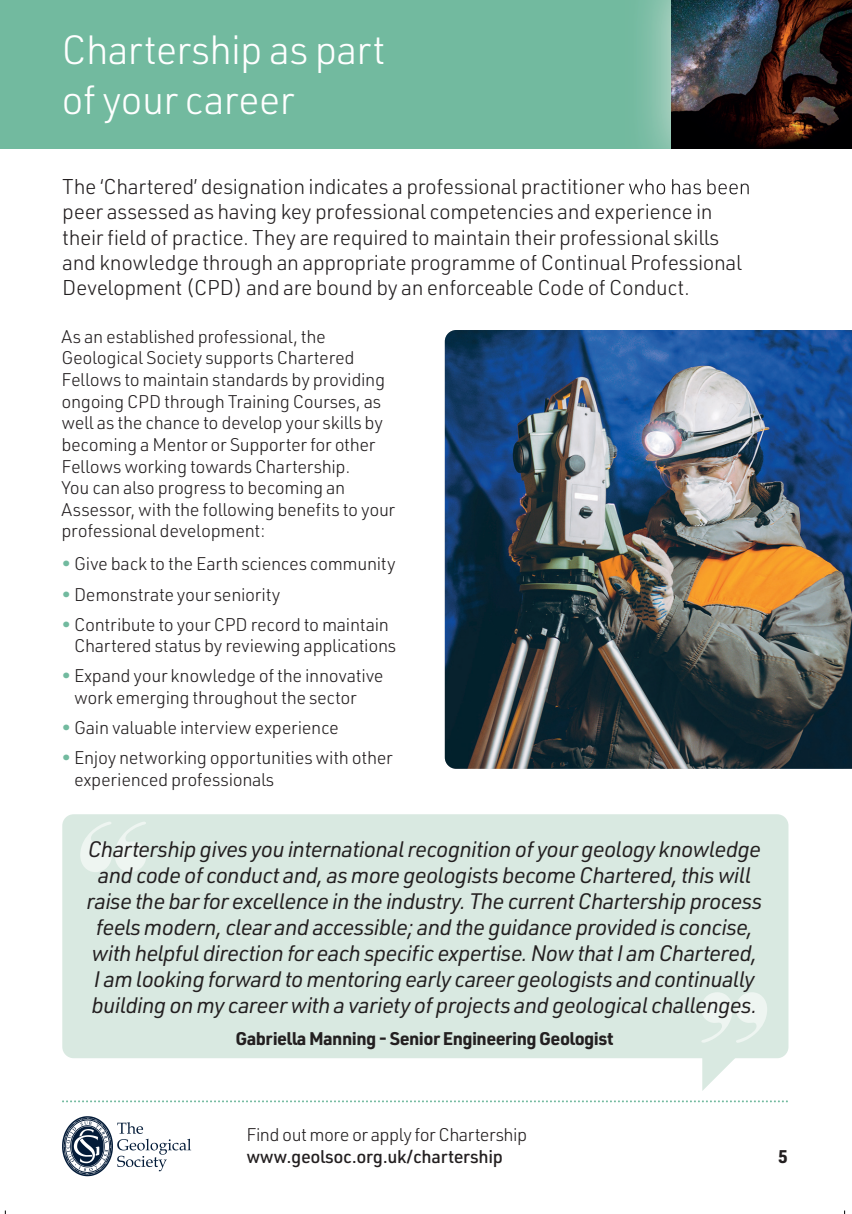
<style>
.page{position:relative;width:852px;height:1214px;background:#fff}
.page>*{position:absolute;margin:0;border:0;box-sizing:border-box;transform-origin:0 0}
.t1{font:300 40px/50.4px "URWDIN";letter-spacing:-.02em;color:#fff}
.t2{font:italic 22px/26px "URWDIN";letter-spacing:-.03em;color:#231f20;text-align:center}
.t3{font:300 21px/25.2px "URWDIN";letter-spacing:-.02em;color:#231f20}
.t4{font:300 18px/21.6px "URWDIN";letter-spacing:-.02em;color:#231f20}
.t5{font:700 18px "URWDIN";letter-spacing:-.03em;color:#231f20}
.t6{font:500 18px "URWDIN";letter-spacing:-.02em;color:#231f20}
.s1{color:#72ba9f}
</style>
<div class="page">
<div style="left:0;top:0;width:738px;height:149px;background:#72ba9f"></div>
<svg style="left:62px;top:1100px;width:726px;height:2px"></svg>
<div style="left:62px;top:814px;width:726px;height:243px;background:#d9e9e1;border-radius:11px"></div>
<svg style="left:80px;top:822px;width:66px;height:50px"></svg>
<svg style="left:701px;top:992px;width:66px;height:98px"></svg>
<svg style="left:62px;top:1116px;width:129px;height:59px"></svg>
<img style="left:445px;top:330px;width:407px;height:438px">
<img style="left:644px;top:0;width:208px;height:149px">
<img style="left:624px;top:179px;width:125px;height:16px">
<img style="left:672px;top:0;width:66px;height:149px">
<svg style="left:843px;top:0;width:9px;height:8px"></svg>
<h1 class="t1" style="left:61px;top:23px;width:326px">Chartership as part of your career</h1>
<p class="t3" style="left:62px;top:173px;width:690px">The ‘Chartered’ designation indicates a professional practitioner who has been peer assessed as having key professional competencies and experience in their field of practice. They are required to maintain their professional skills and knowledge through an appropriate programme of Continual Professional Development (CPD) and are bound by an enforceable Code of Conduct.</p>
<p class="t4" style="left:61px;top:325px;width:335px">As an established professional, the Geological Society supports Chartered Fellows to maintain standards by providing ongoing CPD through Training Courses, as well as the chance to develop your skills by becoming a Mentor or Supporter for other Fellows working towards Chartership.<br>You can also progress to becoming an Assessor, with the following benefits to your professional development:</p>
<p class="t4" style="left:61px;top:552px;width:336px"><span class="s1">•</span> Give back to the Earth sciences community</p>
<p class="t4" style="left:61px;top:582px;width:220px"><span class="s1">•</span> Demonstrate your seniority</p>
<p class="t4" style="left:74px;top:612px;width:324px;text-indent:-13px"><span class="s1">•</span> Contribute to your CPD record to maintain<br>Chartered status by reviewing applications</p>
<p class="t4" style="left:74px;top:664px;width:311px;text-indent:-13px"><span class="s1">•</span> Expand your knowledge of the innovative work emerging throughout the sector</p>
<p class="t4" style="left:61px;top:716px;width:279px"><span class="s1">•</span> Gain valuable interview experience</p>
<p class="t4" style="left:74px;top:746px;width:320px;text-indent:-13px"><span class="s1">•</span> Enjoy networking opportunities with other experienced professionals</p>
<p class="t2" style="left:87px;top:835px;width:677px">Chartership gives you international recognition of your geology knowledge and code of conduct and, as more geologists become Chartered, this will raise the bar for excellence in the industry. The current Chartership process feels modern, clear and accessible; and the guidance provided is concise, with helpful direction for each specific expertise. Now that I am Chartered, I am looking forward to mentoring early career geologists and continually building on my career with a variety of projects and geological challenges.</p>
<p class="t5" style="left:235px;top:1025px;width:380px">Gabriella Manning - Senior Engineering Geologist</p>
<p class="t4" style="left:246px;top:1122px;width:282px">Find out more or apply for Chartership</p>
<p class="t6" style="left:246px;top:1143px;width:258px">www.geolsoc.org.uk/chartership</p>
<p class="t5" style="left:778px;top:1143px;width:11px">5</p>
</div>
